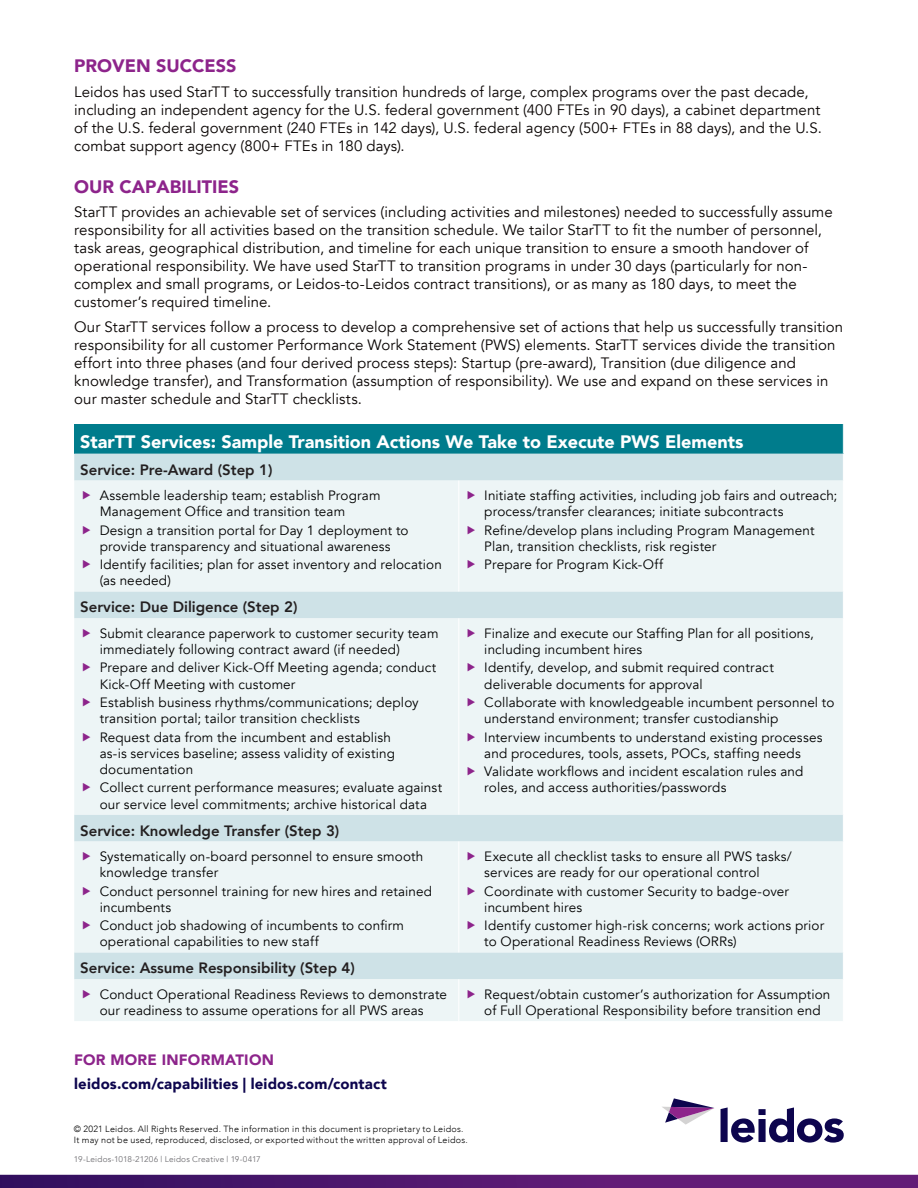
<style>
.page{position:relative;width:918px;height:1188px;background:#fff}
.page>*{position:absolute;margin:0;border:0;box-sizing:border-box;transform-origin:0 0}
.t1{font:900 18px "Avenir";color:#fff}
.Subtitles{font:900 18px "Avenir";color:#8d248b}
.body{font:15px/18px "Avenir";letter-spacing:.005em;color:#080302}
.t2{font:800 15px "Avenir";color:#231f20}
.body-2{font:900 15px "Avenir";letter-spacing:.01em;color:#0d054e}
.body-3{font:900 15px "Avenir";letter-spacing:.02em;color:#8d248b}
.t3{font:13.5px/16.2px "Avenir";letter-spacing:.01em;color:#000}
.Disclaimer{font:300 9px/10.8px "Avenir";letter-spacing:.03em;color:#000}
.t4{font:8.25px "Avenir";letter-spacing:.02em;color:#717074}
</style>
<div class="page">
<svg style="left:0;top:1175px;width:918px;height:13px;background:#51176e"></svg>
<svg style="left:721px;top:1107px;width:123px;height:36px"></svg>
<svg style="left:662px;top:1098px;width:52px;height:27px"></svg>
<div style="left:74px;top:424px;width:769px;height:30px;background:#007c8c"></div>
<div style="left:74px;top:454px;width:769px;height:27px;background:#cee2e7"></div>
<svg style="left:74px;top:481px;width:769px;height:540px;background:#e8f2f3"></svg>
<hr style="left:458px;top:481px;width:1px;height:110px;background:#fff">
<hr style="left:458px;top:618px;width:1px;height:197px;background:#fff">
<hr style="left:458px;top:842px;width:1px;height:110px;background:#fff">
<hr style="left:458px;top:979px;width:1px;height:42px;background:#fff">
<svg style="left:83px;top:491px;width:7px;height:8px"></svg>
<svg style="left:83px;top:525px;width:7px;height:9px"></svg>
<svg style="left:83px;top:560px;width:7px;height:9px"></svg>
<svg style="left:468px;top:491px;width:7px;height:8px"></svg>
<svg style="left:468px;top:525px;width:7px;height:9px"></svg>
<svg style="left:468px;top:560px;width:7px;height:9px"></svg>
<svg style="left:83px;top:629px;width:7px;height:8px"></svg>
<svg style="left:83px;top:663px;width:7px;height:9px"></svg>
<svg style="left:83px;top:698px;width:7px;height:8px"></svg>
<svg style="left:83px;top:732px;width:7px;height:9px"></svg>
<svg style="left:83px;top:783px;width:7px;height:9px"></svg>
<svg style="left:468px;top:629px;width:7px;height:8px"></svg>
<svg style="left:468px;top:663px;width:7px;height:9px"></svg>
<svg style="left:468px;top:698px;width:7px;height:8px"></svg>
<svg style="left:468px;top:732px;width:7px;height:9px"></svg>
<svg style="left:468px;top:767px;width:7px;height:9px"></svg>
<svg style="left:83px;top:852px;width:7px;height:8px"></svg>
<svg style="left:83px;top:886px;width:7px;height:9px"></svg>
<svg style="left:83px;top:921px;width:7px;height:9px"></svg>
<svg style="left:468px;top:852px;width:7px;height:8px"></svg>
<svg style="left:468px;top:886px;width:7px;height:9px"></svg>
<svg style="left:468px;top:921px;width:7px;height:9px"></svg>
<svg style="left:83px;top:990px;width:7px;height:8px"></svg>
<svg style="left:468px;top:990px;width:7px;height:8px"></svg>
<p class="Subtitles" style="left:74px;top:50px;width:164px">PROVEN SUCCESS</p>
<p class="body" style="left:74px;top:83px;width:749px">Leidos has used StarTT to successfully transition hundreds of large, complex programs over the past decade, including an independent agency for the U.S. federal government (400 FTEs in 90 days), a cabinet department of the U.S. federal government (240 FTEs in 142 days), U.S. federal agency (500+ FTEs in 88 days), and the U.S. combat support agency (800+ FTEs in 180 days).</p>
<p class="Subtitles" style="left:74px;top:171px;width:166px">OUR CAPABILITIES</p>
<p class="body" style="left:74px;top:203px;width:760px">StarTT provides an achievable set of services (including activities and milestones) needed to successfully assume responsibility for all activities based on the transition schedule. We tailor StarTT to fit the number of personnel, task areas, geographical distribution, and timeline for each unique transition to ensure a smooth handover of operational responsibility. We have used StarTT to transition programs in under 30 days (particularly for non&shy;complex and small programs, or Leidos-to-Leidos contract transitions), or as many as 180 days, to meet the customer’s required timeline.</p>
<p class="body" style="left:74px;top:318px;width:771px">Our StarTT services follow a process to develop a comprehensive set of actions that help us successfully transition responsibility for all customer Performance Work Statement (PWS) elements. StarTT services divide the transition effort into three phases (and four derived process steps): Startup (pre-award), Transition (due diligence and knowledge transfer), and Transformation (assumption of responsibility). We use and expand on these services in our master schedule and StarTT checklists.</p>
<p class="t1" style="left:80px;top:426px;width:665px">StarTT Services: Sample Transition Actions We Take to Execute PWS Elements</p>
<p class="t2" style="left:80px;top:458px;width:194px">Service: Pre-Award (Step 1)</p>
<p class="t3" style="left:100px;top:488px;width:282px">Assemble leadership team; establish Program<br>Management Office and transition team</p>
<p class="t3" style="left:100px;top:522px;width:310px">Design a transition portal for Day 1 deployment to provide transparency and situational awareness</p>
<p class="t3" style="left:100px;top:557px;width:344px">Identify facilities; plan for asset inventory and relocation (as needed)</p>
<p class="t3" style="left:484px;top:488px;width:355px">Initiate staffing activities, including job fairs and outreach; process/transfer clearances; initiate subcontracts</p>
<p class="t3" style="left:484px;top:522px;width:332px">Refine/develop plans including Program Management<br>Plan, transition checklists, risk register</p>
<p class="t3" style="left:484px;top:557px;width:180px">Prepare for Program Kick-Off</p>
<p class="t2" style="left:80px;top:596px;width:219px">Service: Due Diligence (Step 2)</p>
<p class="t3" style="left:100px;top:625px;width:340px">Submit clearance paperwork to customer security team immediately following contract award (if needed)</p>
<p class="t3" style="left:100px;top:660px;width:338px">Prepare and deliver Kick-Off Meeting agenda; conduct<br>Kick-Off Meeting with customer</p>
<p class="t3" style="left:100px;top:695px;width:321px">Establish business rhythms/communications; deploy transition portal; tailor transition checklists</p>
<p class="t3" style="left:100px;top:729px;width:297px">Request data from the incumbent and establish as-is services baseline; assess validity of existing documentation</p>
<p class="t3" style="left:100px;top:780px;width:344px">Collect current performance measures; evaluate against our service level commitments; archive historical data</p>
<p class="t2" style="left:80px;top:819px;width:261px">Service: Knowledge Transfer (Step 3)</p>
<p class="t3" style="left:100px;top:849px;width:325px">Systematically on-board personnel to ensure smooth knowledge transfer</p>
<p class="t3" style="left:100px;top:883px;width:334px">Conduct personnel training for new hires and retained incumbents</p>
<p class="t3" style="left:100px;top:918px;width:306px">Conduct job shadowing of incumbents to confirm operational capabilities to new staff</p>
<p class="t3" style="left:484px;top:625px;width:331px">Finalize and execute our Staffing Plan for all positions, including incumbent hires</p>
<p class="t3" style="left:484px;top:660px;width:291px">Identify, develop, and submit required contract deliverable documents for approval</p>
<p class="t3" style="left:484px;top:695px;width:352px">Collaborate with knowledgeable incumbent personnel to understand environment; transfer custodianship</p>
<p class="t3" style="left:484px;top:729px;width:340px">Interview incumbents to understand existing processes and procedures, tools, assets, POCs, staffing needs</p>
<p class="t3" style="left:484px;top:764px;width:321px">Validate workflows and incident escalation rules and roles, and access authorities/passwords</p>
<p class="t3" style="left:484px;top:849px;width:309px">Execute all checklist tasks to ensure all PWS tasks/ services are ready for our operational control</p>
<p class="t3" style="left:484px;top:883px;width:306px">Coordinate with customer Security to badge-over incumbent hires</p>
<p class="t3" style="left:484px;top:918px;width:341px">Identify customer high-risk concerns; work actions prior to Operational Readiness Reviews (ORRs)</p>
<p class="t2" style="left:80px;top:956px;width:276px">Service: Assume Responsibility (Step 4)</p>
<p class="t3" style="left:100px;top:986px;width:349px">Conduct Operational Readiness Reviews to demonstrate our readiness to assume operations for all PWS areas</p>
<p class="t3" style="left:484px;top:986px;width:348px">Request/obtain customer’s authorization for Assumption of Full Operational Responsibility before transition end</p>
<p class="body-3" style="left:74px;top:1047px;width:201px">FOR MORE INFORMATION</p>
<p class="body-2" style="left:74px;top:1071px;width:314px">leidos.com/capabilities | leidos.com/contact</p>
<p class="Disclaimer" style="left:74px;top:1123px;width:395px">© 2021 Leidos. All Rights Reserved. The information in this document is proprietary to Leidos.<br>It may not be used, reproduced, disclosed, or exported without the written approval of Leidos.</p>
<p class="t4" style="left:74px;top:1155px;width:188px">19-Leidos-1018-21206 | Leidos Creative | 19-0417</p>
</div>
